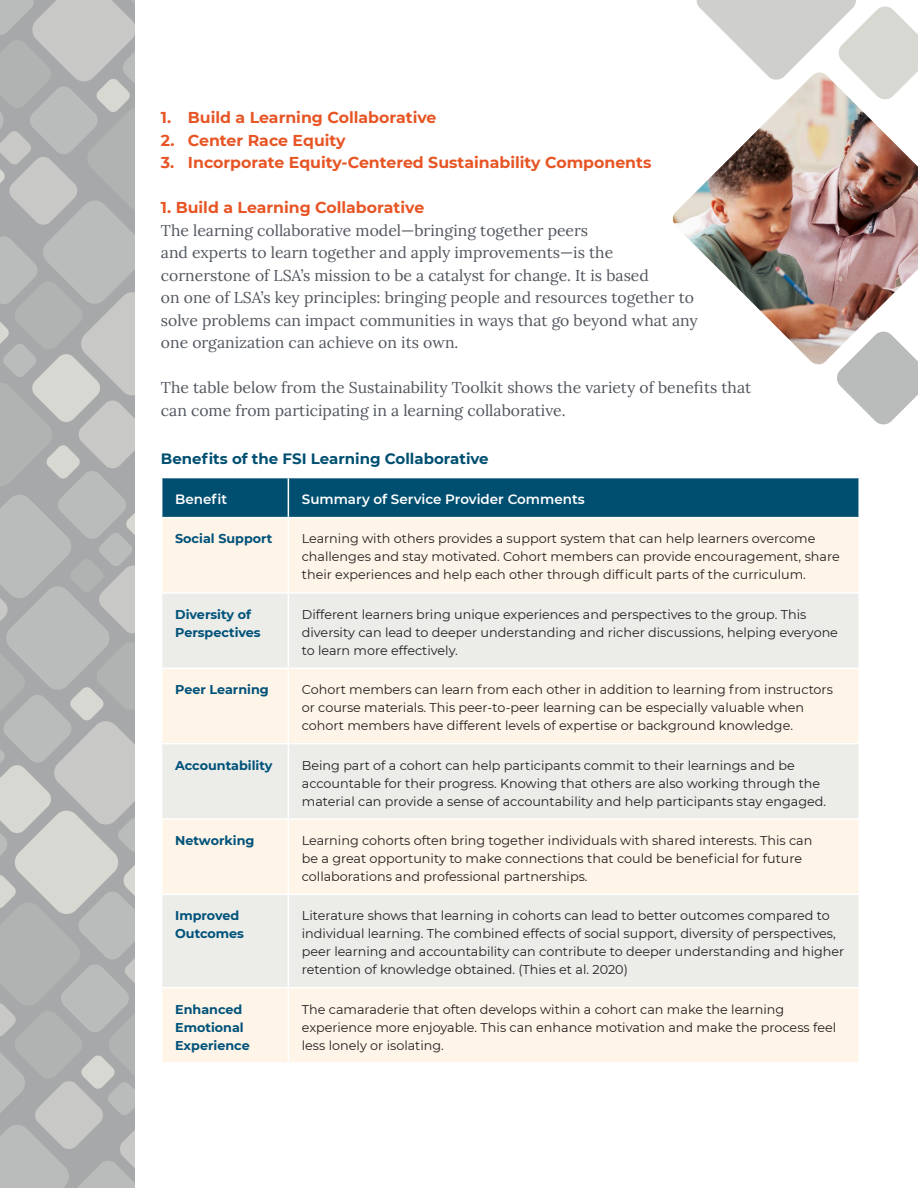
<style>
.page{position:relative;width:918px;height:1188px;background:#fff}
.page>*{position:absolute;margin:0;border:0;box-sizing:border-box;transform-origin:0 0}
.t1{font:15.75px/22.5px "Lora";color:#52575f}
.t2{font:700 15.75px "Montserrat";color:#e75525}
.t3{font:700 15px "Montserrat";color:#004f71}
.t4{font:600 13.5px "Montserrat";color:#fff}
.t5{font:12.75px/18px "Montserrat";color:#231f20}
.t6{font:700 12.75px/18px "Montserrat";color:#00527a}
</style>
<div class="page">
<svg style="left:0;top:0;width:135px;height:1188px;background:#b7b8b7"></svg>
<div style="left:162px;top:478px;width:696px;height:39px;background:#004f71"></div>
<div style="left:162px;top:518px;width:696px;height:544px;background:#fef4e7"></div>
<svg style="left:162px;top:594px;width:696px;height:393px;background:#f2efe8"></svg>
<hr style="left:288px;top:478px;width:1px;height:39px;background:#fff">
<hr style="left:288px;top:518px;width:1px;height:74px;background:#fff">
<hr style="left:161px;top:592px;width:127px;height:2px;background:#fff">
<hr style="left:288px;top:592px;width:572px;height:2px;background:#fff">
<hr style="left:288px;top:594px;width:1px;height:74px;background:#fff">
<hr style="left:161px;top:668px;width:127px;height:1px;background:#fff">
<hr style="left:288px;top:668px;width:572px;height:1px;background:#fff">
<hr style="left:288px;top:669px;width:1px;height:74px;background:#fff">
<hr style="left:161px;top:743px;width:127px;height:1px;background:#fff">
<hr style="left:288px;top:743px;width:572px;height:1px;background:#fff">
<hr style="left:288px;top:744px;width:1px;height:74px;background:#fff">
<hr style="left:161px;top:818px;width:127px;height:2px;background:#fff">
<hr style="left:288px;top:818px;width:572px;height:2px;background:#fff">
<hr style="left:288px;top:820px;width:1px;height:74px;background:#fff">
<hr style="left:161px;top:894px;width:127px;height:1px;background:#fff">
<hr style="left:288px;top:894px;width:572px;height:1px;background:#fff">
<hr style="left:288px;top:895px;width:1px;height:92px;background:#fff">
<hr style="left:161px;top:987px;width:127px;height:1px;background:#fff">
<hr style="left:288px;top:987px;width:572px;height:1px;background:#fff">
<hr style="left:288px;top:988px;width:1px;height:74px;background:#fff">
<img style="left:673px;top:100px;width:245px;height:265px">
<svg style="left:836px;top:330px;width:82px;height:95px"></svg>
<svg style="left:696px;top:0;width:222px;height:100px"></svg>
<p class="t2" style="left:161px;top:106px;width:277px">1. Build a Learning Collaborative</p>
<p class="t2" style="left:161px;top:129px;width:186px">2. Center Race Equity</p>
<p class="t2" style="left:161px;top:151px;width:492px">3. Incorporate Equity-Centered Sustainability Components</p>
<p class="t2" style="left:161px;top:196px;width:265px">1. Build a Learning Collaborative</p>
<p class="t1" style="left:161px;top:218px;width:539px">The learning collaborative model—bringing together peers<br>and experts to learn together and apply improvements—is the cornerstone of LSA’s mission to be a catalyst for change. It is based<br>on one of LSA’s key principles: bringing people and resources together to solve problems can impact communities in ways that go beyond what any one organization can achieve on its own.</p>
<p class="t1" style="left:161px;top:375px;width:592px">The table below from the Sustainability Toolkit shows the variety of benefits that can come from participating in a learning collaborative.</p>
<p class="t3" style="left:161px;top:448px;width:329px">Benefits of the FSI Learning Collaborative</p>
<p class="t4" style="left:175px;top:490px;width:54px">Benefit</p>
<p class="t4" style="left:302px;top:490px;width:284px">Summary of Service Provider Comments</p>
<p class="t6" style="left:175px;top:529px;width:99px">Social Support</p>
<p class="t5" style="left:302px;top:530px;width:539px">Learning with others provides a support system that can help learners overcome challenges and stay motivated. Cohort members can provide encouragement, share their experiences and help each other through difficult parts of the curriculum.</p>
<p class="t6" style="left:175px;top:605px;width:87px">Diversity of<br>Perspectives</p>
<p class="t5" style="left:302px;top:605px;width:538px">Different learners bring unique experiences and perspectives to the group. This diversity can lead to deeper understanding and richer discussions, helping everyone to learn more effectively.</p>
<p class="t6" style="left:175px;top:680px;width:95px">Peer Learning</p>
<p class="t5" style="left:302px;top:680px;width:533px">Cohort members can learn from each other in addition to learning from instructors or course materials. This peer-to-peer learning can be especially valuable when cohort members have different levels of expertise or background knowledge.</p>
<p class="t6" style="left:175px;top:755px;width:99px">Accountability</p>
<p class="t5" style="left:302px;top:756px;width:526px">Being part of a cohort can help participants commit to their learnings and be accountable for their progress. Knowing that others are also working through the material can provide a sense of accountability and help participants stay engaged.</p>
<p class="t6" style="left:175px;top:831px;width:81px">Networking</p>
<p class="t5" style="left:302px;top:831px;width:512px">Learning cohorts often bring together individuals with shared interests. This can be a great opportunity to make connections that could be beneficial for future collaborations and professional partnerships.</p>
<p class="t6" style="left:175px;top:906px;width:70px">Improved<br>Outcomes</p>
<p class="t5" style="left:302px;top:906px;width:544px">Literature shows that learning in cohorts can lead to better outcomes compared to individual learning. The combined effects of social support, diversity of perspectives, peer learning and accountability can contribute to deeper understanding and higher retention of knowledge obtained. (Thies et al. 2020)</p>
<p class="t6" style="left:175px;top:999px;width:76px">Enhanced<br>Emotional<br>Experience</p>
<p class="t5" style="left:302px;top:1000px;width:536px">The camaraderie that often develops within a cohort can make the learning experience more enjoyable. This can enhance motivation and make the process feel less lonely or isolating.</p>
</div>
